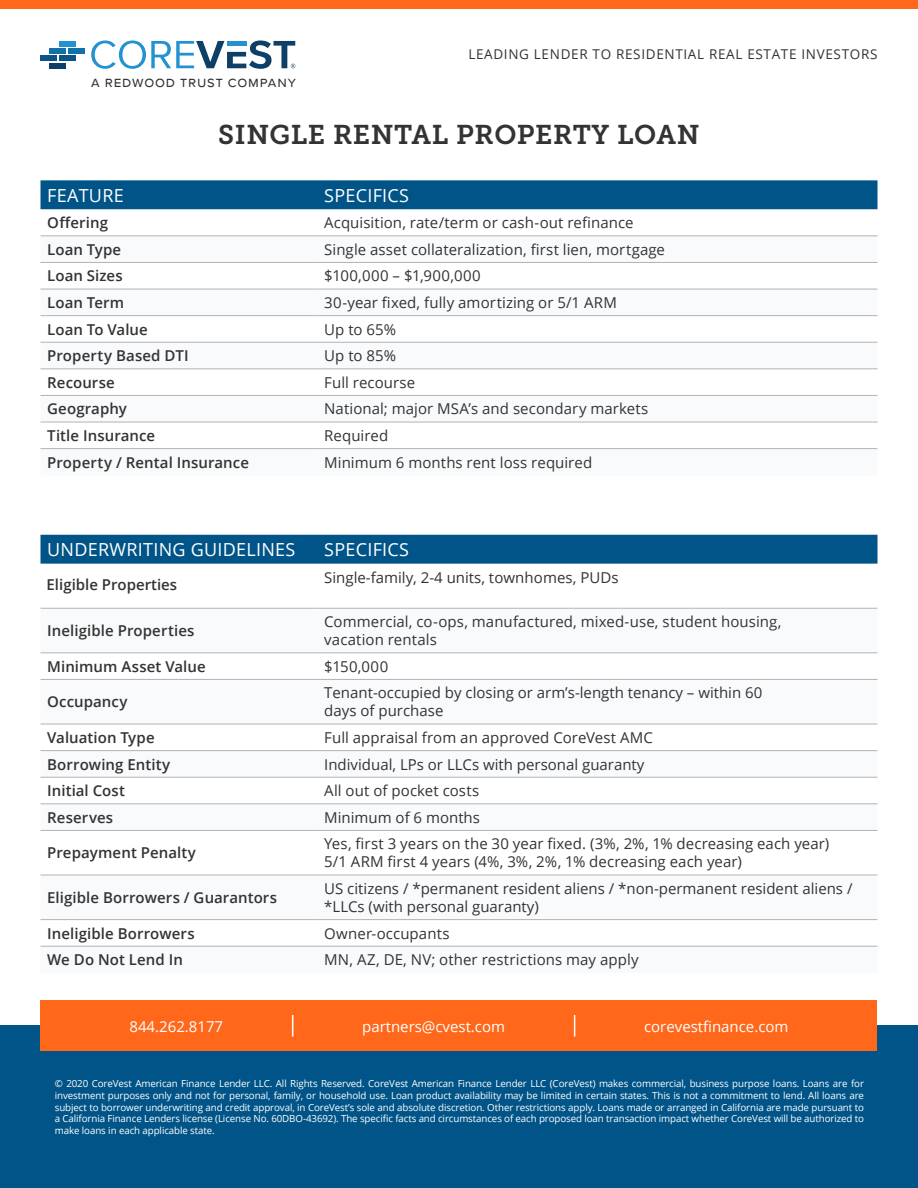
<style>
.page{position:relative;width:918px;height:1188px;background:#fff}
.page>*{position:absolute;margin:0;border:0;box-sizing:border-box;transform-origin:0 0}
.t1{font:27px "Museo Slab 700";letter-spacing:.02em;color:#323332}
.t2{font:18px "Open Sans";letter-spacing:.015em;color:#fff}
.t3{font:15px/18px "Open Sans";letter-spacing:.005em;color:#323332}
.t4{font:600 15px "Open Sans";letter-spacing:.005em;color:#323332}
.t5{font:15px "Open Sans";color:#fff}
.t6{font:15px "Proxima Nova";letter-spacing:.055em;color:#323332}
.t7{font:15px "Open Sans";letter-spacing:.03em;color:#323332}
.t8{font:13.5px "Open Sans";letter-spacing:.05em;color:#323332}
.t9{font:9.75px/11.7px "Open Sans";letter-spacing:-.01em;color:#fff;text-align:justify}
</style>
<div class="page">
<div style="left:40px;top:180px;width:838px;height:29px;background:#005487"></div>
<svg style="left:40px;top:288px;width:838px;height:162px"></svg>
<hr style="left:40px;top:342px;width:278px;height:1px;background:#b2b3b7">
<hr style="left:318px;top:342px;width:560px;height:1px;background:#b2b3b7">
<hr style="left:40px;top:236px;width:278px;height:1px;background:#b2b3b7">
<hr style="left:318px;top:236px;width:560px;height:1px;background:#b2b3b7">
<hr style="left:40px;top:262px;width:278px;height:1px;background:#b2b3b7">
<hr style="left:318px;top:262px;width:560px;height:1px;background:#b2b3b7">
<hr style="left:40px;top:289px;width:278px;height:1px;background:#b2b3b7">
<hr style="left:318px;top:289px;width:560px;height:1px;background:#b2b3b7">
<hr style="left:40px;top:315px;width:278px;height:1px;background:#b2b3b7">
<hr style="left:318px;top:315px;width:560px;height:1px;background:#b2b3b7">
<hr style="left:40px;top:369px;width:278px;height:1px;background:#b2b3b7">
<hr style="left:318px;top:369px;width:560px;height:1px;background:#b2b3b7">
<hr style="left:40px;top:395px;width:278px;height:1px;background:#b2b3b7">
<hr style="left:318px;top:395px;width:560px;height:1px;background:#b2b3b7">
<hr style="left:40px;top:422px;width:278px;height:1px;background:#b2b3b7">
<hr style="left:318px;top:422px;width:560px;height:1px;background:#b2b3b7">
<hr style="left:40px;top:448px;width:278px;height:1px;background:#b2b3b7">
<hr style="left:318px;top:448px;width:560px;height:1px;background:#b2b3b7">
<div style="left:40px;top:535px;width:838px;height:29px;background:#005487"></div>
<svg style="left:40px;top:652px;width:838px;height:294px"></svg>
<hr style="left:40px;top:608px;width:278px;height:1px;background:#b2b3b7">
<hr style="left:318px;top:608px;width:560px;height:1px;background:#b2b3b7">
<hr style="left:40px;top:653px;width:278px;height:1px;background:#b2b3b7">
<hr style="left:318px;top:653px;width:560px;height:1px;background:#b2b3b7">
<hr style="left:40px;top:679px;width:278px;height:1px;background:#b2b3b7">
<hr style="left:318px;top:679px;width:560px;height:1px;background:#b2b3b7">
<hr style="left:40px;top:724px;width:278px;height:1px;background:#b2b3b7">
<hr style="left:318px;top:724px;width:560px;height:1px;background:#b2b3b7">
<hr style="left:40px;top:750px;width:278px;height:1px;background:#b2b3b7">
<hr style="left:318px;top:750px;width:560px;height:1px;background:#b2b3b7">
<hr style="left:40px;top:777px;width:278px;height:1px;background:#b2b3b7">
<hr style="left:318px;top:777px;width:560px;height:1px;background:#b2b3b7">
<hr style="left:40px;top:804px;width:278px;height:1px;background:#b2b3b7">
<hr style="left:318px;top:804px;width:560px;height:1px;background:#b2b3b7">
<hr style="left:40px;top:830px;width:278px;height:1px;background:#b2b3b7">
<hr style="left:318px;top:830px;width:560px;height:1px;background:#b2b3b7">
<hr style="left:40px;top:875px;width:278px;height:1px;background:#b2b3b7">
<hr style="left:318px;top:875px;width:560px;height:1px;background:#b2b3b7">
<hr style="left:40px;top:919px;width:278px;height:1px;background:#b2b3b7">
<hr style="left:318px;top:919px;width:560px;height:1px;background:#b2b3b7">
<hr style="left:40px;top:946px;width:278px;height:1px;background:#b2b3b7">
<hr style="left:318px;top:946px;width:560px;height:1px;background:#b2b3b7">
<div style="left:0;top:0;width:918px;height:8px;background:#ff671b"></div>
<div style="left:0;top:1026px;width:918px;height:162px;background:#005487"></div>
<div style="left:40px;top:1001px;width:838px;height:50px;background:#ff671b"></div>
<svg style="left:292px;top:1015px;width:1px;height:22px"></svg>
<svg style="left:574px;top:1015px;width:1px;height:22px"></svg>
<div style="left:60px;top:41px;width:16px;height:5px;background:#2093d2"></div>
<div style="left:50px;top:48px;width:16px;height:6px;background:#1271a9"></div>
<div style="left:68px;top:48px;width:17px;height:6px;background:#1271a9"></div>
<div style="left:40px;top:56px;width:17px;height:5px;background:#0c5486"></div>
<div style="left:59px;top:56px;width:16px;height:5px;background:#0c5486"></div>
<div style="left:50px;top:63px;width:16px;height:5px;background:#0e3f66"></div>
<svg style="left:91px;top:40px;width:204px;height:29px"></svg>
<p class="t6" style="left:91px;top:73px;width:206px">a redwood trust company</p>
<p class="t8" style="left:468px;top:45px;width:411px">LEADING LENDER TO RESIDENTIAL REAL ESTATE INVESTORS</p>
<h1 class="t1" style="left:218px;top:119px;width:483px">SINGLE RENTAL PROPERTY LOAN</h1>
<p class="t2" style="left:47px;top:183px;width:78px">FEATURE</p>
<p class="t2" style="left:324px;top:183px;width:86px">SPECIFICS</p>
<p class="t4" style="left:47px;top:213px;width:62px">Offering</p>
<p class="t3" style="left:324px;top:213px;width:311px">Acquisition, rate/term or cash-out refinance</p>
<p class="t4" style="left:47px;top:239px;width:75px">Loan Type</p>
<p class="t3" style="left:324px;top:240px;width:342px">Single asset collateralization, first lien, mortgage</p>
<p class="t4" style="left:47px;top:266px;width:77px">Loan Sizes</p>
<p class="t7" style="left:324px;top:266px;width:158px">$100,000 – $1,900,000</p>
<p class="t4" style="left:47px;top:292px;width:78px">Loan Term</p>
<p class="t3" style="left:324px;top:293px;width:294px">30-year fixed, fully amortizing or 5/1 ARM</p>
<p class="t4" style="left:47px;top:319px;width:102px">Loan To Value</p>
<p class="t3" style="left:324px;top:320px;width:73px">Up to 65%</p>
<p class="t4" style="left:47px;top:346px;width:143px">Property Based DTI</p>
<p class="t3" style="left:324px;top:346px;width:73px">Up to 85%</p>
<p class="t4" style="left:47px;top:372px;width:69px">Recourse</p>
<p class="t3" style="left:324px;top:373px;width:93px">Full recourse</p>
<p class="t4" style="left:47px;top:399px;width:81px">Geography</p>
<p class="t3" style="left:324px;top:400px;width:326px">National; major MSA’s and secondary markets</p>
<p class="t4" style="left:47px;top:425px;width:110px">Title Insurance</p>
<p class="t3" style="left:324px;top:426px;width:66px">Required</p>
<p class="t4" style="left:47px;top:452px;width:203px">Property / Rental Insurance</p>
<p class="t3" style="left:324px;top:453px;width:269px">Minimum 6 months rent loss required</p>
<p class="t2" style="left:47px;top:537px;width:250px">UNDERWRITING GUIDELINES</p>
<p class="t2" style="left:324px;top:537px;width:86px">SPECIFICS</p>
<p class="t3" style="left:324px;top:568px;width:296px">Single-family, 2-4 units, townhomes, PUDs</p>
<p class="t4" style="left:47px;top:621px;width:149px">Ineligible Properties</p>
<p class="t3" style="left:324px;top:612px;width:459px">Commercial, co-ops, manufactured, mixed-use, student housing, vacation rentals</p>
<p class="t4" style="left:47px;top:656px;width:160px">Minimum Asset Value</p>
<p class="t3" style="left:324px;top:657px;width:65px">$150,000</p>
<p class="t4" style="left:47px;top:692px;width:82px">Occupancy</p>
<p class="t3" style="left:324px;top:684px;width:440px">Tenant-occupied by closing or arm’s-length tenancy – within 60 days of purchase</p>
<p class="t4" style="left:47px;top:727px;width:109px">Valuation Type</p>
<p class="t3" style="left:324px;top:728px;width:330px">Full appraisal from an approved CoreVest AMC</p>
<p class="t4" style="left:47px;top:754px;width:124px">Borrowing Entity</p>
<p class="t3" style="left:324px;top:755px;width:322px">Individual, LPs or LLCs with personal guaranty</p>
<p class="t4" style="left:47px;top:781px;width:79px">Initial Cost</p>
<p class="t3" style="left:324px;top:781px;width:157px">All out of pocket costs</p>
<p class="t4" style="left:47px;top:807px;width:68px">Reserves</p>
<p class="t3" style="left:324px;top:808px;width:157px">Minimum of 6 months</p>
<p class="t4" style="left:47px;top:843px;width:150px">Prepayment Penalty</p>
<p class="t3" style="left:324px;top:835px;width:507px">Yes, first 3 years on the 30 year fixed. (3%, 2%, 1% decreasing each year)<br>5/1 ARM first 4 years (4%, 3%, 2%, 1% decreasing each year)</p>
<p class="t4" style="left:47px;top:887px;width:231px">Eligible Borrowers / Guarantors</p>
<p class="t3" style="left:324px;top:879px;width:530px">US citizens / *permanent resident aliens / *non-permanent resident aliens / *LLCs (with personal guaranty)</p>
<p class="t4" style="left:47px;top:923px;width:149px">Ineligible Borrowers</p>
<p class="t3" style="left:324px;top:924px;width:127px">Owner-occupants</p>
<p class="t4" style="left:47px;top:949px;width:137px">We Do Not Lend In</p>
<p class="t3" style="left:324px;top:950px;width:316px">MN, AZ, DE, NV; other restrictions may apply</p>
<p class="t4" style="left:47px;top:575px;width:132px">Eligible Properties</p>
<p class="t5" style="left:129px;top:1016px;width:95px">844.262.8177</p>
<p class="t5" style="left:362px;top:1016px;width:144px">partners@cvest.com</p>
<p class="t5" style="left:644px;top:1016px;width:146px">corevestfinance.com</p>
<p class="t9" style="left:55px;top:1078px;width:811px">© 2020 CoreVest American Finance Lender LLC. All Rights Reserved. CoreVest American Finance Lender LLC (CoreVest) makes commercial, business purpose loans. Loans are for investment purposes only and not for personal, family, or household use. Loan product availability may be limited in certain states. This is not a commitment to lend. All loans are subject to borrower underwriting and credit approval, in CoreVest’s sole and absolute discretion. Other restrictions apply. Loans made or arranged in California are made pursuant to a California Finance Lenders license (License No. 60DBO-43692). The specific facts and circumstances of each proposed loan transaction impact whether CoreVest will be authorized to make loans in each applicable state.</p>
</div>
